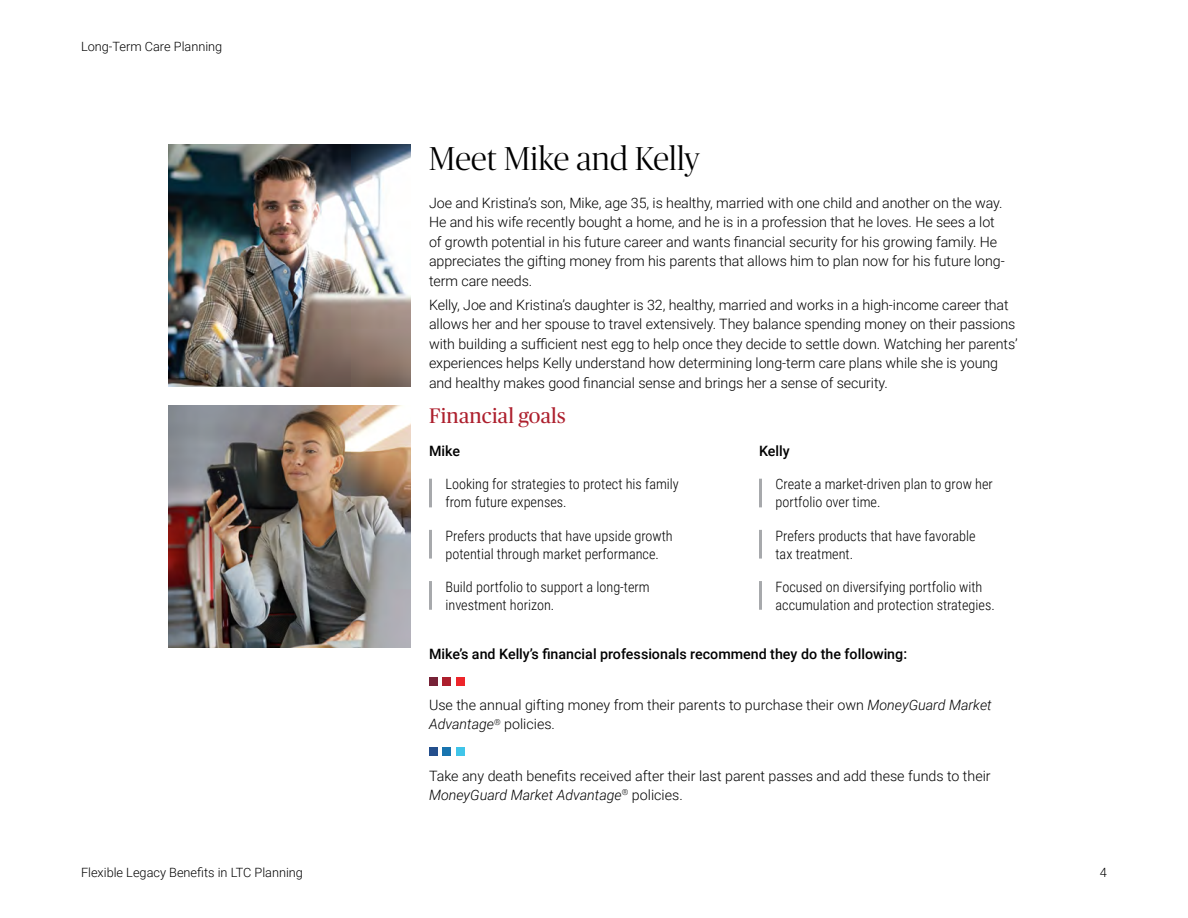
<style>
.page{position:relative;width:1188px;height:918px;background:#fff}
.page>*{position:absolute;margin:0;border:0;box-sizing:border-box;transform-origin:0 0}
.t1{font:300 33px "Publico Banner";letter-spacing:.01em;color:#000}
.Subheader_1{font:21px "Publico Headline";letter-spacing:.01em;color:#ad1f2d}
.Body_Copy{font:300 14.25px/19.5px "Roboto";letter-spacing:-.005em;color:#000}
.Disclosure_-_9_5_12{font:300 14.25px/18px "Roboto Condensed";color:#000}
.Body_Copy-2{font:500 14.25px "Roboto";color:#000}
.t2{font:300 12.75px "Roboto";color:#000}
.s1{font-style:italic}
</style>
<div class="page">
<img style="left:168px;top:405px;width:243px;height:243px">
<img style="left:168px;top:144px;width:243px;height:243px">
<div style="left:429px;top:677px;width:9px;height:9px;background:#762237"></div>
<div style="left:442px;top:677px;width:10px;height:9px;background:#ad1f2d"></div>
<div style="left:456px;top:677px;width:9px;height:9px;background:#ee252a"></div>
<div style="left:429px;top:747px;width:9px;height:9px;background:#244f8c"></div>
<div style="left:442px;top:747px;width:10px;height:9px;background:#1874af"></div>
<div style="left:456px;top:747px;width:9px;height:9px;background:#40c5e9"></div>
<hr style="left:429px;top:479px;width:3px;height:28px;background:#a7a9ac">
<hr style="left:429px;top:530px;width:3px;height:29px;background:#a7a9ac">
<hr style="left:429px;top:581px;width:3px;height:29px;background:#a7a9ac">
<hr style="left:759px;top:479px;width:3px;height:28px;background:#a7a9ac">
<hr style="left:759px;top:530px;width:3px;height:29px;background:#a7a9ac">
<hr style="left:759px;top:581px;width:3px;height:29px;background:#a7a9ac">
<p class="t2" style="left:81px;top:38px;width:143px">Long-Term Care Planning</p>
<h1 class="t1" style="left:429px;top:137px;width:272px">Meet Mike and Kelly</h1>
<p class="Body_Copy" style="left:429px;top:193px;width:577px">Joe and Kristina’s son, Mike, age 35, is healthy, married with one child and another on the way.<br>He and his wife recently bought a home, and he is in a profession that he loves. He sees a lot of growth potential in his future career and wants financial security for his growing family. He appreciates the gifting money from his parents that allows him to plan now for his future long&shy;term care needs.</p>
<p class="Body_Copy" style="left:429px;top:295px;width:590px">Kelly, Joe and Kristina’s daughter is 32, healthy, married and works in a high-income career that allows her and her spouse to travel extensively. They balance spending money on their passions with building a sufficient nest egg to help once they decide to settle down. Watching her parents’ experiences helps Kelly understand how determining long-term care plans while she is young and healthy makes good financial sense and brings her a sense of security.</p>
<h2 class="Subheader_1" style="left:429px;top:401px;width:138px">Financial goals</h2>
<p class="Body_Copy-2" style="left:429px;top:441px;width:33px">Mike</p>
<p class="Disclosure_-_9_5_12" style="left:446px;top:475px;width:235px">Looking for strategies to protect his family from future expenses.</p>
<p class="Disclosure_-_9_5_12" style="left:446px;top:526px;width:229px">Prefers products that have upside growth potential through market performance.</p>
<p class="Disclosure_-_9_5_12" style="left:446px;top:577px;width:206px">Build portfolio to support a long-term investment horizon.</p>
<p class="Body_Copy-2" style="left:759px;top:441px;width:32px">Kelly</p>
<p class="Disclosure_-_9_5_12" style="left:776px;top:475px;width:219px">Create a market-driven plan to grow her portfolio over time.</p>
<p class="Disclosure_-_9_5_12" style="left:776px;top:526px;width:202px">Prefers products that have favorable tax treatment.</p>
<p class="Disclosure_-_9_5_12" style="left:776px;top:577px;width:221px">Focused on diversifying portfolio with accumulation and protection strategies.</p>
<p class="Body_Copy-2" style="left:429px;top:644px;width:480px">Mike’s and Kelly’s financial professionals recommend they do the following:</p>
<p class="Body_Copy" style="left:429px;top:695px;width:564px">Use the annual gifting money from their parents to purchase their own <span class="s1">MoneyGuard Market<br>Advantage</span><sup>®</sup> policies.</p>
<p class="Body_Copy" style="left:429px;top:765px;width:563px">Take any death benefits received after their last parent passes and add these funds to their<br><span class="s1">MoneyGuard Market Advantage</span><sup>®</sup> policies.</p>
<p class="t2" style="left:81px;top:863px;width:223px">Flexible Legacy Benefits in LTC Planning</p>
<p class="t2" style="left:1100px;top:863px;width:9px">4</p>
</div>
